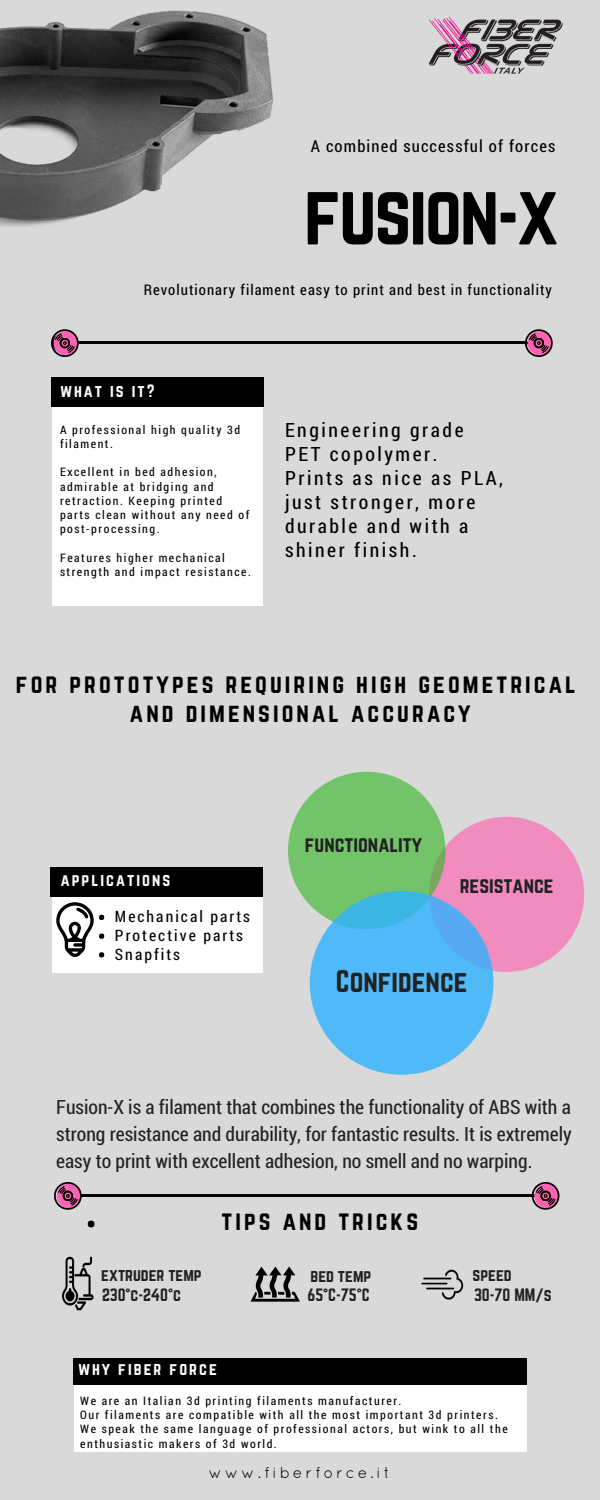
<style>
.page{position:relative;width:600px;height:1500px;background:#d9d9d9}
.page>*{position:absolute;margin:0;border:0;box-sizing:border-box;transform-origin:0 0}
.t1{font:74.7px "Norwester";letter-spacing:-.03em;color:#000}
.t2{font:27.5px "Norwester";color:#222}
.t3{font:23.6px/28.5px "Norwester";letter-spacing:.13em;color:#000;text-align:center}
.t4{font:19.7px/27px "Roboto Condensed";color:#222;text-align:justify}
.t5{font:19.7px/24px "Roboto Condensed";letter-spacing:.13em;color:#000}
.t6{font:19.7px "Norwester";color:#222}
.t7{font:16.6px "Roboto Condensed";letter-spacing:.07em;color:#000}
.t8{font:15.7px/20.2px "Norwester";color:#222}
.t9{font:15.7px/18.8px "Roboto Condensed";letter-spacing:.13em;color:#000}
.t10{font:15.7px "Norwester";letter-spacing:.13em;color:#fff}
.t11{font:15.7px "Quicksand";letter-spacing:.18em;color:#000}
.t12{font:14.7px "Roboto Condensed";letter-spacing:.07em;color:#000}
.t13{font:11.8px/14.2px "Roboto Condensed";letter-spacing:.13em;color:#000}
</style>
<div class="page">
<hr style="left:73px;top:342px;width:453px;height:2px;background:#000">
<hr style="left:81px;top:1194px;width:452px;height:3px;background:#000">
<svg style="left:525px;top:329px;width:28px;height:28px"></svg>
<svg style="left:51px;top:329px;width:28px;height:28px"></svg>
<svg style="left:54px;top:1182px;width:28px;height:28px"></svg>
<svg style="left:532px;top:1182px;width:28px;height:28px"></svg>
<img style="left:428px;top:16px;width:135px;height:58px">
<div style="left:52px;top:377px;width:210px;height:229px;background:#fff"></div>
<div style="left:51px;top:377px;width:212px;height:30px;background:#000"></div>
<div style="left:52px;top:867px;width:210px;height:106px;background:#fff"></div>
<div style="left:50px;top:867px;width:213px;height:30px;background:#000"></div>
<svg style="left:56px;top:902px;width:48px;height:56px"></svg>
<svg style="left:288px;top:772px;width:296px;height:303px"></svg>
<svg style="left:88px;top:1221px;width:6px;height:6px"></svg>
<img style="left:62px;top:1256px;width:32px;height:55px">
<img style="left:250px;top:1266px;width:49px;height:36px">
<img style="left:422px;top:1269px;width:42px;height:31px">
<div style="left:74px;top:1359px;width:452px;height:92px;background:#fff"></div>
<div style="left:74px;top:1358px;width:453px;height:27px;background:#000"></div>
<img style="left:0;top:10px;width:274px;height:217px">
<h3 class="t7" style="left:311px;top:134px;width:246px">A combined successful of forces</h3>
<h1 class="t1" style="left:304px;top:179px;width:257px">fusion-x</h1>
<p class="t12" style="left:144px;top:279px;width:410px">Revolutionary filament easy to print and best in functionality</p>
<h3 class="t10" style="left:60px;top:383px;width:96px">what is it?</h3>
<p class="t13" style="left:60px;top:422px;width:182px">A professional high quality 3d filament.</p>
<p class="t13" style="left:60px;top:465px;width:191px">Excellent in bed adhesion, admirable at bridging and retraction. Keeping printed parts clean without any need of post-processing.</p>
<p class="t13" style="left:60px;top:550px;width:193px">Features higher mechanical strength and impact resistance.</p>
<h3 class="t5" style="left:285px;top:417px;width:220px">Engineering grade<br>PET copolymer.<br>Prints as nice as PLA, just stronger, more durable and with a shiner finish.</h3>
<h3 class="t3" style="left:16px;top:671px;width:561px">for prototypes requiring high geometrical and dimensional accuracy</h3>
<h3 class="t10" style="left:61px;top:872px;width:111px">applications</h3>
<h3 class="t9" style="left:115px;top:907px;width:137px">Mechanical parts<br>Protective parts<br>Snapfits</h3>
<h3 class="t6" style="left:305px;top:835px;width:119px">functionality</h3>
<h3 class="t6" style="left:460px;top:876px;width:95px">resistance</h3>
<h2 class="t2" style="left:336px;top:968px;width:133px">Confidence</h2>
<h3 class="t4" style="left:56px;top:1093px;width:517px">Fusion-X is a filament that combines the functionality of ABS with a strong resistance and durability, for fantastic results. It is extremely easy to print with excellent adhesion, no smell and no warping.</h3>
<h3 class="t8" style="left:101px;top:1265px;width:102px">extruder temp<br>230°c-240°c</h3>
<h3 class="t3" style="left:221px;top:1208px;width:198px">tips and tricks</h3>
<h3 class="t8" style="left:310px;top:1266px;width:62px">bed temp</h3>
<h3 class="t8" style="left:472px;top:1265px;width:81px">speed<br>30-70 MM/s</h3>
<h3 class="t8" style="left:308px;top:1286px;width:64px">65°C-75°C</h3>
<h3 class="t10" style="left:78px;top:1362px;width:140px">why fiber force</h3>
<p class="t13" style="left:80px;top:1393px;width:429px">We are an Italian 3d printing filaments manufacturer.<br>Our filaments are compatible with all the most important 3d printers.<br>We speak the same language of professional actors, but wink to all the enthusiastic makers of 3d world.</p>
<h3 class="t11" style="left:209px;top:1463px;width:183px">www.fiberforce.it</h3>
</div>
